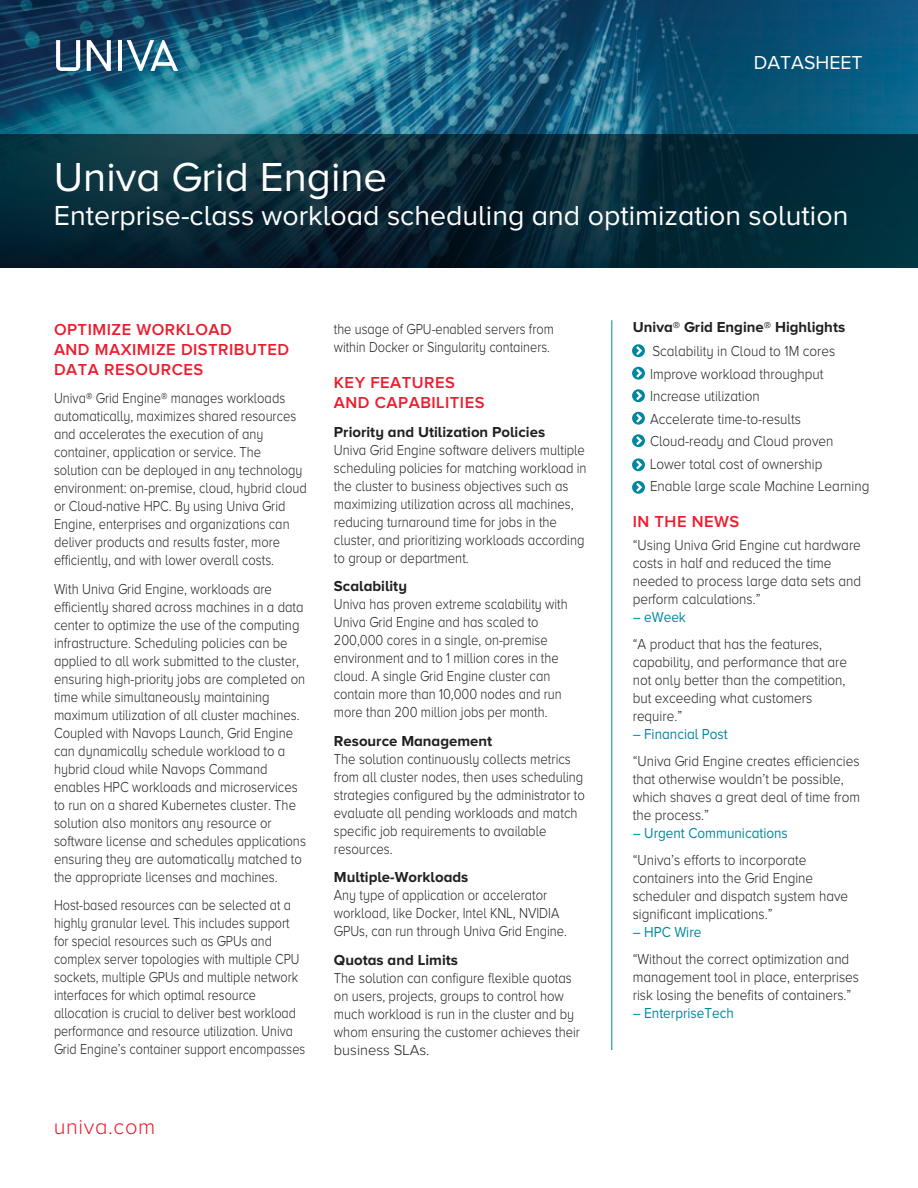
<style>
.page{position:relative;width:918px;height:1188px;background:#fff}
.page>*{position:absolute;margin:0;border:0;box-sizing:border-box;transform-origin:0 0}
.t1{font:42px "Proxima Nova A";color:#fff}
.t2{font:28.5px "Proxima Nova A";color:#fff}
.t3{font:300 21.75px "Proxima Nova A";letter-spacing:.03em;color:#eb1c2d}
.t4{font:19.5px "Proxima Nova A";color:#fff}
.t5{font:600 16.5px/19.8px "Proxima Nova A";letter-spacing:.03em;color:#eb1c2d}
.t6{font:300 15px/18px "Proxima Nova A";color:#231f20;scale:.87 1}
.t7{font:300 15px/18px "Proxima Nova A";color:#231f20;scale:.9 1}
.t8{font:300 15px/18px "Proxima Nova A";color:#231f20;scale:.86 1}
.t9{font:300 15px/18px "Proxima Nova A";color:#231f20;scale:.84 1}
.t10{font:700 15px "Proxima Nova A";color:#231f20}
.t11{font:300 15px/18px "Proxima Nova A";color:#231f20;scale:.85 1}
.t12{font:15px "Proxima Nova A";color:#00879f;scale:.9 1}
</style>
<div class="page">
<img style="left:0;top:0;width:918px;height:134px">
<svg style="left:0;top:134px;width:918px;height:134px;background:#072936"></svg>
<svg style="left:632px;top:344px;width:13px;height:13px"></svg>
<svg style="left:632px;top:367px;width:13px;height:13px"></svg>
<svg style="left:632px;top:389px;width:13px;height:13px"></svg>
<svg style="left:632px;top:412px;width:13px;height:13px"></svg>
<svg style="left:632px;top:434px;width:13px;height:13px"></svg>
<hr style="left:611px;top:320px;width:1px;height:730px;background:#00879f">
<svg style="left:127px;top:40px;width:51px;height:31px"></svg>
<hr style="left:118px;top:40px;width:4px;height:31px;background:#fff">
<svg style="left:87px;top:40px;width:24px;height:31px"></svg>
<svg style="left:56px;top:40px;width:24px;height:31px"></svg>
<svg style="left:632px;top:458px;width:13px;height:13px"></svg>
<svg style="left:632px;top:481px;width:13px;height:13px"></svg>
<h3 class="t4" style="left:754px;top:52px;width:111px">DATASHEET</h3>
<h1 class="t1" style="left:54px;top:154px;width:335px">Univa Grid Engine</h1>
<h2 class="t2" style="left:54px;top:200px;width:796px">Enterprise-class workload scheduling and optimization solution</h2>
<p class="t5" style="left:54px;top:319px;width:237px">OPTIMIZE WORKLOAD<br>AND MAXIMIZE DISTRIBUTED<br>DATA RESOURCES</p>
<p class="t8" style="left:54px;top:389px;width:295px">Univa® Grid Engine® manages workloads automatically, maximizes shared resources and accelerates the execution of any container, application or service. The solution can be deployed in any technology environment: on-premise, cloud, hybrid cloud or Cloud-native HPC. By using Univa Grid Engine, enterprises and organizations can deliver products and results faster, more efficiently, and with lower overall costs.</p>
<p class="t6" style="left:54px;top:579px;width:291px">With Univa Grid Engine, workloads are efficiently shared across machines in a data center to optimize the use of the computing infrastructure. Scheduling policies can be applied to all work submitted to the cluster, ensuring high-priority jobs are completed on time while simultaneously maintaining maximum utilization of all cluster machines.<br>Coupled with Navops Launch, Grid Engine can dynamically schedule workload to a hybrid cloud while Navops Command enables HPC workloads and microservices to run on a shared Kubernetes cluster. The solution also monitors any resource or software license and schedules applications ensuring they are automatically matched to the appropriate licenses and machines.</p>
<p class="t9" style="left:54px;top:896px;width:301px">Host-based resources can be selected at a highly granular level. This includes support for special resources such as GPUs and complex server topologies with multiple CPU sockets, multiple GPUs and multiple network interfaces for which optimal resource allocation is crucial to deliver best workload performance and resource utilization. Univa Grid Engine’s container support encompasses</p>
<h3 class="t3" style="left:54px;top:1115px;width:103px">univa.com</h3>
<p class="t11" style="left:334px;top:320px;width:260px">the usage of GPU-enabled servers from within Docker or Singularity containers.</p>
<p class="t5" style="left:334px;top:373px;width:152px">KEY FEATURES<br>AND CAPABILITIES</p>
<p class="t10" style="left:334px;top:423px;width:213px">Priority and Utilization Policies</p>
<p class="t6" style="left:334px;top:440px;width:292px">Univa Grid Engine software delivers multiple scheduling policies for matching workload in the cluster to business objectives such as maximizing utilization across all machines, reducing turnaround time for jobs in the cluster, and prioritizing workloads according to group or department.</p>
<p class="t10" style="left:334px;top:578px;width:75px">Scalability</p>
<p class="t8" style="left:334px;top:595px;width:273px">Univa has proven extreme scalability with Univa Grid Engine and has scaled to 200,000 cores in a single, on-premise environment and to 1 million cores in the cloud. A single Grid Engine cluster can contain more than 10,000 nodes and run more than 200 million jobs per month.</p>
<p class="t10" style="left:334px;top:732px;width:160px">Resource Management</p>
<p class="t6" style="left:334px;top:749px;width:290px">The solution continuously collects metrics from all cluster nodes, then uses scheduling strategies configured by the administrator to evaluate all pending workloads and match specific job requirements to available resources.</p>
<p class="t10" style="left:334px;top:869px;width:136px">Multiple-Workloads</p>
<p class="t8" style="left:334px;top:886px;width:273px">Any type of application or accelerator workload, like Docker, Intel KNL, NVIDIA<br>GPUs, can run through Univa Grid Engine.</p>
<p class="t10" style="left:334px;top:951px;width:126px">Quotas and Limits</p>
<p class="t6" style="left:334px;top:968px;width:284px">The solution can configure flexible quotas on users, projects, groups to control how much workload is run in the cluster and by whom ensuring the customer achieves their business SLAs.</p>
<p class="t10" style="left:633px;top:319px;width:214px">Univa® Grid Engine® Highlights</p>
<p class="t7" style="left:650px;top:340px;width:245px;line-height:22.5px">Scalability in Cloud to 1M cores<br>Improve workload throughput<br>Increase utilization<br>Accelerate time-to-results<br>Cloud-ready and Cloud proven<br>Lower total cost of ownership<br>Enable large scale Machine Learning</p>
<p class="t5" style="left:633px;top:511px;width:108px">IN THE NEWS</p>
<p class="t7" style="left:633px;top:536px;width:255px">“Using Univa Grid Engine cut hardware costs in half and reduced the time needed to process large data sets and perform calculations.”</p>
<p class="t12" style="left:633px;top:608px;width:61px">– eWeek</p>
<p class="t7" style="left:633px;top:635px;width:240px">“A product that has the features, capability, and performance that are not only better than the competition, but exceeding what customers require.”</p>
<p class="t12" style="left:633px;top:725px;width:107px">– Financial Post</p>
<p class="t7" style="left:633px;top:752px;width:254px">“Univa Grid Engine creates efficiencies that otherwise wouldn’t be possible, which shaves a great deal of time from the process.”</p>
<p class="t12" style="left:633px;top:824px;width:174px">– Urgent Communications</p>
<p class="t7" style="left:633px;top:851px;width:241px">“Univa’s efforts to incorporate containers into the Grid Engine scheduler and dispatch system have significant implications.”</p>
<p class="t12" style="left:633px;top:923px;width:78px">– HPC Wire</p>
<p class="t7" style="left:633px;top:950px;width:253px">“Without the correct optimization and management tool in place, enterprises risk losing the benefits of containers.”</p>
<p class="t12" style="left:633px;top:1004px;width:114px">– EnterpriseTech</p>
</div>
